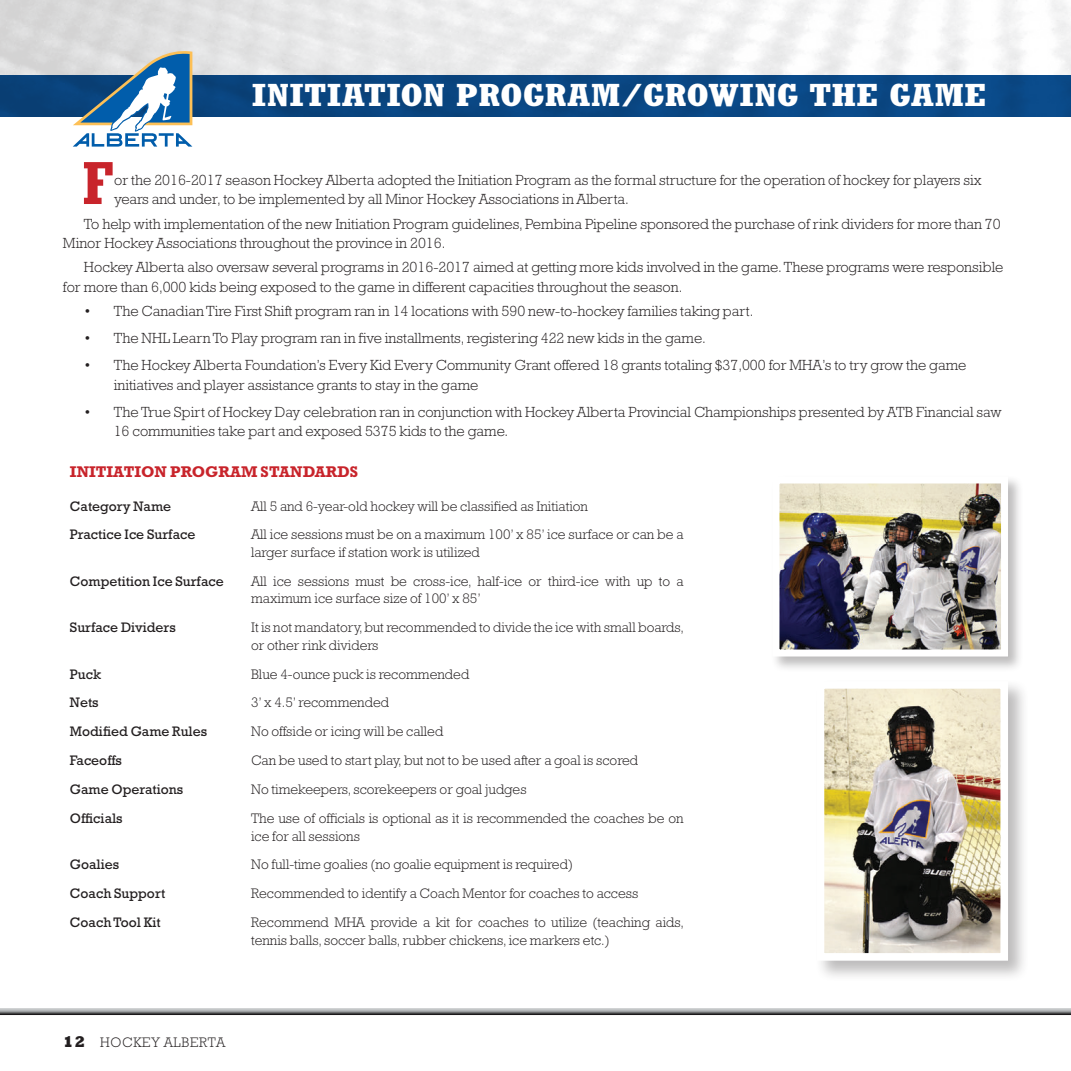
<style>
.page{position:relative;width:1071px;height:1071px;background:#fff}
.page>*{position:absolute;margin:0;border:0;box-sizing:border-box;transform-origin:0 0}
.t1{font:700 condensed 59.68px "Rockwell";color:#c8242b}
.t2{font:700 condensed 31.5px "Rockwell";letter-spacing:.055em;color:#fff}
.t3{font:700 condensed 31.5px "Rockwell";letter-spacing:.02em;color:#fff;scale:1.3 1}
.t4{font:700 15.75px "Rockwell";color:#c8242b}
.t5{font:300 14.88px/19.2px "Rockwell";color:#231f20}
.t6{font:300 14px/17.5px "Rockwell";color:#231f20}
.t7{font:14px "Rockwell";color:#231f20}
.t8{font:300 14px "Rockwell";letter-spacing:.05em;color:#231f20}
.s1{font-weight:800;font-size:15.75px}
</style>
<div class="page">
<svg style="left:0;top:1008px;width:1071px;height:7px;background:#868789"></svg>
<img style="left:0;top:0;width:1071px;height:117px">
<div style="left:814px;top:679px;width:215px;height:303px;background:#231f20;opacity:.3"></div>
<img style="left:826px;top:690px;width:173px;height:262px">
<div style="left:817px;top:681px;width:191px;height:280px;border:8px solid #fff"></div>
<svg style="left:73px;top:48px;width:119px;height:99px"></svg>
<div style="left:771px;top:475px;width:253px;height:198px;background:#231f20;opacity:.3"></div>
<img style="left:780px;top:484px;width:220px;height:164px">
<div style="left:772px;top:476px;width:236px;height:180px;border:7px solid #fff"></div>
<h2 class="t3" style="left:252px;top:77px;width:566px">INITIATION PROGRAM/GROWING THE GAME</h2>
<h2 class="t2" style="left:63px;top:78px;width:661px">NEW VISION &amp; MISSION FOR HOCKEY ALBE TA</h2>
<h1 class="t1" style="left:82px;top:148px;width:33px">F</h1>
<p class="t5" style="left:114px;top:170px;width:869px">or the 2016-2017 season Hockey Alberta adopted the Initiation Program as the formal structure for the operation of hockey for players six years and under, to be implemented by all Minor Hockey Associations in Alberta.</p>
<p class="t5" style="left:63px;top:214px;width:939px;text-indent:21px">To help with implementation of the new Initiation Program guidelines, Pembina Pipeline sponsored the purchase of rink dividers for more than 70<br>Minor Hockey Associations throughout the province in 2016.</p>
<p class="t5" style="left:63px;top:258px;width:942px;text-indent:21px">Hockey Alberta also oversaw several programs in 2016-2017 aimed at getting more kids involved in the game. These programs were responsible for more than 6,000 kids being exposed to the game in different capacities throughout the season.</p>
<p class="t5" style="left:84px;top:301px;width:671px">• The Canadian Tire First Shift program ran in 14 locations with 590 new-to-hockey families taking part.</p>
<p class="t5" style="left:84px;top:328px;width:623px">• The NHL Learn To Play program ran in five installments, registering 422 new kids in the game.</p>
<p class="t5" style="left:114px;top:356px;width:854px;text-indent:-30px">• The Hockey Alberta Foundation’s Every Kid Every Community Grant offered 18 grants totaling $37,000 for MHA’s to try grow the game initiatives and player assistance grants to stay in the game</p>
<p class="t5" style="left:114px;top:402px;width:890px;text-indent:-30px">• The True Spirt of Hockey Day celebration ran in conjunction with Hockey Alberta Provincial Championships presented by ATB Financial saw<br>16 communities take part and exposed 5375 kids to the game.</p>
<p class="t4" style="left:70px;top:462px;width:290px">INITIATION PROGRAM STANDARDS</p>
<p class="t7" style="left:70px;top:498px;width:103px">Category Name</p>
<p class="t6" style="left:251px;top:497px;width:338px">All 5 and 6-year-old hockey will be classified as Initiation</p>
<p class="t7" style="left:70px;top:527px;width:127px">Practice Ice Surface</p>
<p class="t6" style="left:251px;top:526px;width:434px">All ice sessions must be on a maximum 100’ x 85’ ice surface or can be a larger surface if station work is utilized</p>
<p class="t7" style="left:70px;top:573px;width:155px">Competition Ice Surface</p>
<p class="t6" style="left:251px;top:572px;width:434px">All ice sessions must be cross-ice, half-ice or third-ice with up to a maximum ice surface size of 100’ x 85’</p>
<p class="t7" style="left:70px;top:619px;width:107px">Surface Dividers</p>
<p class="t6" style="left:251px;top:619px;width:434px">It is not mandatory, but recommended to divide the ice with small boards, or other rink dividers</p>
<p class="t7" style="left:70px;top:666px;width:33px">Puck</p>
<p class="t6" style="left:251px;top:665px;width:220px">Blue 4-ounce puck is recommended</p>
<p class="t7" style="left:70px;top:695px;width:30px">Nets</p>
<p class="t6" style="left:251px;top:694px;width:139px">3’ x 4.5’ recommended</p>
<p class="t7" style="left:70px;top:723px;width:139px">Modified Game Rules</p>
<p class="t6" style="left:251px;top:723px;width:194px">No offside or icing will be called</p>
<p class="t7" style="left:70px;top:752px;width:54px">Faceoffs</p>
<p class="t6" style="left:251px;top:752px;width:388px">Can be used to start play, but not to be used after a goal is scored</p>
<p class="t7" style="left:70px;top:781px;width:115px">Game Operations</p>
<p class="t6" style="left:251px;top:781px;width:277px">No timekeepers, scorekeepers or goal judges</p>
<p class="t7" style="left:70px;top:810px;width:54px">Officials</p>
<p class="t6" style="left:251px;top:809px;width:434px">The use of officials is optional as it is recommended the coaches be on ice for all sessions</p>
<p class="t7" style="left:70px;top:857px;width:51px">Goalies</p>
<p class="t6" style="left:251px;top:856px;width:323px">No full-time goalies (no goalie equipment is required)</p>
<p class="t7" style="left:70px;top:885px;width:97px">Coach Support</p>
<p class="t6" style="left:251px;top:885px;width:389px">Recommended to identify a Coach Mentor for coaches to access</p>
<p class="t7" style="left:70px;top:914px;width:92px">Coach Tool Kit</p>
<p class="t6" style="left:251px;top:914px;width:434px">Recommend MHA provide a kit for coaches to utilize (teaching aids, tennis balls, soccer balls, rubber chickens, ice markers etc.)</p>
<p class="t8" style="left:63px;top:1034px;width:164px"><span class="s1">12</span> HOCKEY ALBERTA</p>
</div>
